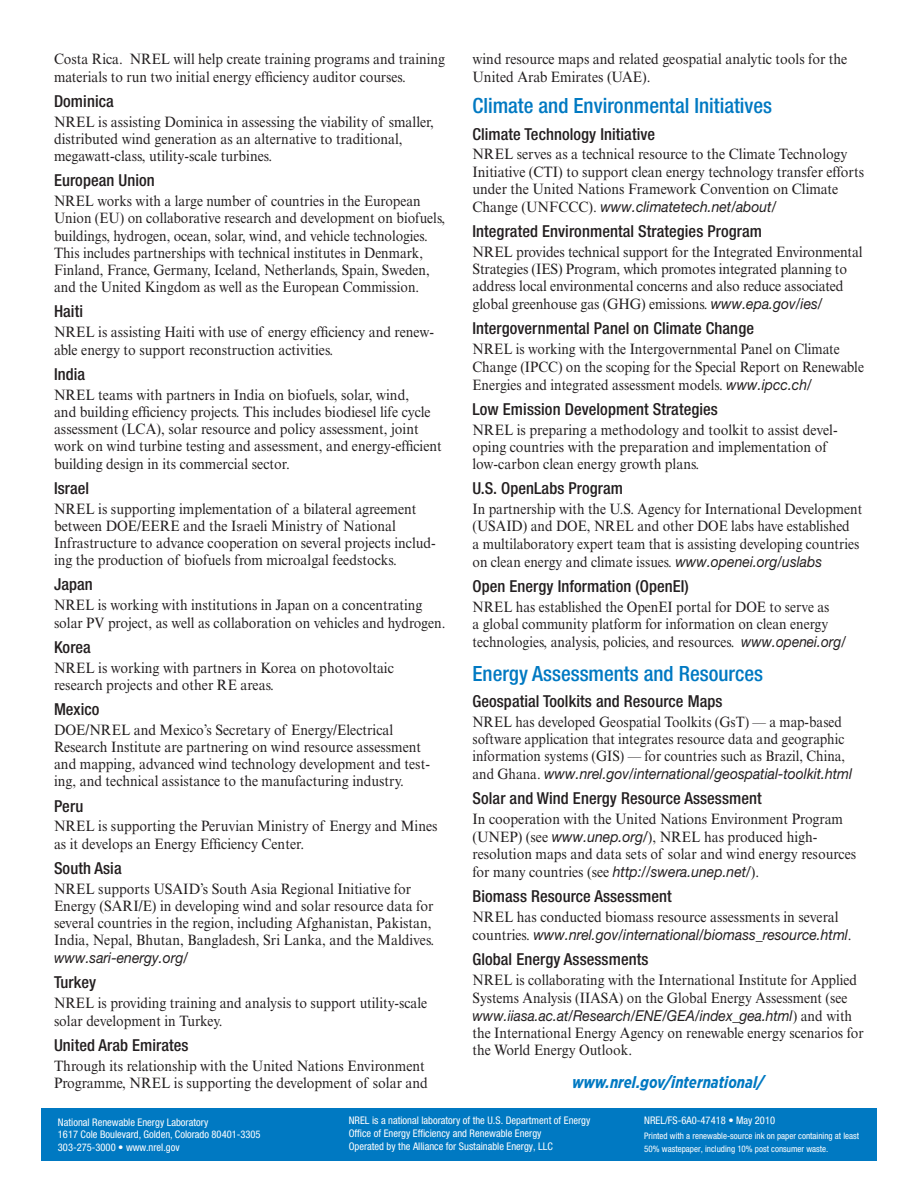
<style>
.page{position:relative;width:918px;height:1188px;background:#fff}
.page>*{position:absolute;margin:0;border:0;box-sizing:border-box;transform-origin:0 0}
.t1{font:500 condensed 21px "Helvetica Neue LT Std";color:#0079c2}
.t2{font:500 condensed 16.5px "Helvetica Neue LT Std";letter-spacing:.005em;color:#231f20}
.t3{font:italic 700 16.5px "Gotham Narrow";color:#0079c2;scale:.93 1}
.t4{font:15px/17.2px "Times New Roman MT Std";color:#231f20;scale:.93 1}
.t5{font:15px/17.2px "Times New Roman MT Std";color:#231f20;scale:.91 1}
.t6{font:15px/17.2px "Times New Roman MT Std";color:#231f20;scale:.92 1}
.t7{font:italic 15px "Helvetica Neue LT Std";color:#231f20;scale:.93 1}
.t8{font:15px/17.2px "Times New Roman MT Std";color:#231f20;scale:.9 1}
.t9{font:italic 15px "Helvetica Neue LT Std";color:#231f20;scale:.92 1}
.t10{font:condensed 10.5px/12.6px "Helvetica Neue LT Std";color:#fff}
.t11{font:condensed 9px/12.6px "Helvetica Neue LT Std";color:#fff}
.s1{font-family:"Times New Roman MT Std";font-style:normal}
.s2{font-family:"Helvetica Neue LT Std";font-style:italic}
</style>
<div class="page">
<div style="left:41px;top:1108px;width:836px;height:53px;background:#0079c2"></div>
<p class="t6" style="left:54px;top:51px;width:427px">Costa Rica. NREL will help create training programs and training materials to run two initial energy efficiency auditor courses.</p>
<p class="t2" style="left:54px;top:91px;width:61px">Dominica</p>
<p class="t4" style="left:54px;top:113px;width:410px">NREL is assisting Dominica in assessing the viability of smaller, distributed wind generation as an alternative to traditional, megawatt-class, utility-scale turbines.</p>
<p class="t2" style="left:54px;top:171px;width:102px">European Union</p>
<p class="t5" style="left:54px;top:192px;width:431px">NREL works with a large number of countries in the European Union (EU) on collaborative research and development on biofuels, buildings, hydrogen, ocean, solar, wind, and vehicle technologies.<br>This includes partnerships with technical institutes in Denmark, Finland, France, Germany, Iceland, Netherlands, Spain, Sweden, and the United Kingdom as well as the European Commission.</p>
<p class="t2" style="left:54px;top:302px;width:31px">Haiti</p>
<p class="t4" style="left:54px;top:324px;width:410px">NREL is assisting Haiti with use of energy efficiency and renew&shy;able energy to support reconstruction activities.</p>
<p class="t2" style="left:54px;top:364px;width:33px">India</p>
<p class="t4" style="left:54px;top:386px;width:419px">NREL teams with partners in India on biofuels, solar, wind,<br>and building efficiency projects. This includes biodiesel life cycle assessment (LCA), solar resource and policy assessment, joint work on wind turbine testing and assessment, and energy-efficient building design in its commercial sector.</p>
<p class="t2" style="left:54px;top:478px;width:37px">Israel</p>
<p class="t4" style="left:54px;top:500px;width:412px">NREL is supporting implementation of a bilateral agreement between DOE/EERE and the Israeli Ministry of National Infrastructure to advance cooperation on several projects includ&shy;ing the production of biofuels from microalgal feedstocks.</p>
<p class="t2" style="left:54px;top:575px;width:40px">Japan</p>
<p class="t6" style="left:54px;top:597px;width:427px">NREL is working with institutions in Japan on a concentrating solar PV project, as well as collaboration on vehicles and hydrogen.</p>
<p class="t2" style="left:54px;top:637px;width:38px">Korea</p>
<p class="t4" style="left:54px;top:659px;width:367px">NREL is working with partners in Korea on photovoltaic research projects and other RE areas.</p>
<p class="t2" style="left:54px;top:699px;width:47px">Mexico</p>
<p class="t4" style="left:54px;top:721px;width:406px">DOE/NREL and Mexico’s Secretary of Energy/Electrical Research Institute are partnering on wind resource assessment and mapping, advanced wind technology development and test&shy;ing, and technical assistance to the manufacturing industry.</p>
<p class="t2" style="left:54px;top:796px;width:31px">Peru</p>
<p class="t4" style="left:54px;top:818px;width:414px">NREL is supporting the Peruvian Ministry of Energy and Mines as it develops an Energy Efficiency Center.</p>
<p class="t2" style="left:54px;top:858px;width:69px">South Asia</p>
<p class="t4" style="left:54px;top:880px;width:410px">NREL supports USAID’s South Asia Regional Initiative for Energy (SARI/E) in developing wind and solar resource data for several countries in the region, including Afghanistan, Pakistan, India, Nepal, Bhutan, Bangladesh, Sri Lanka, and the Maldives.</p>
<p class="t7" style="left:54px;top:949px;width:146px">www.sari-energy.org/</p>
<p class="t2" style="left:54px;top:973px;width:44px">Turkey</p>
<p class="t6" style="left:54px;top:995px;width:407px">NREL is providing training and analysis to support utility-scale solar development in Turkey.</p>
<p class="t2" style="left:54px;top:1035px;width:136px">United Arab Emirates</p>
<p class="t4" style="left:54px;top:1057px;width:404px">Through its relationship with the United Nations Environment<br>Programme, NREL is supporting the development of solar and</p>
<p class="t4" style="left:472px;top:51px;width:405px">wind resource maps and related geospatial analytic tools for the<br>United Arab Emirates (UAE).</p>
<h1 class="t1" style="left:472px;top:93px;width:301px">Climate and Environmental Initiatives</h1>
<p class="t2" style="left:472px;top:124px;width:184px">Climate Technology Initiative</p>
<p class="t4" style="left:472px;top:146px;width:423px">NREL serves as a technical resource to the Climate Technology<br>Initiative (CTI) to support clean energy technology transfer efforts under the United Nations Framework Convention on Climate</p>
<p class="t7" style="left:472px;top:198px;width:328px"><span class="s1">Change (UNFCCC).</span> www.climatetech.net/about/</p>
<p class="t2" style="left:472px;top:221px;width:291px">Integrated Environmental Strategies Program</p>
<p class="t4" style="left:472px;top:243px;width:421px">NREL provides technical support for the Integrated Environmental Strategies (IES) Program, which promotes integrated planning to address local environmental concerns and also reduce associated global greenhouse gas (GHG) emissions. <span class="s2">www.epa.gov/ies/</span></p>
<p class="t2" style="left:472px;top:319px;width:283px">Intergovernmental Panel on Climate Change</p>
<p class="t5" style="left:472px;top:340px;width:432px;line-height:17.7px">NREL is working with the Intergovernmental Panel on Climate<br>Change (IPCC) on the scoping for the Special Report on Renewable<br>Energies and integrated assessment models. <span class="s2">www.ipcc.ch/</span></p>
<p class="t2" style="left:472px;top:399px;width:247px">Low Emission Development Strategies</p>
<p class="t4" style="left:472px;top:421px;width:394px">NREL is preparing a methodology and toolkit to assist devel&shy;oping countries with the preparation and implementation of low-carbon clean energy growth plans.</p>
<p class="t2" style="left:472px;top:478px;width:152px">U.S. OpenLabs Program</p>
<p class="t5" style="left:472px;top:500px;width:430px">In partnership with the U.S. Agency for International Development (USAID) and DOE, NREL and other DOE labs have established<br>a multilaboratory expert team that is assisting developing countries on clean energy and climate issues. <span class="s2">www.openei.org/uslabs</span></p>
<p class="t2" style="left:472px;top:576px;width:218px">Open Energy Information (OpenEI)</p>
<p class="t5" style="left:472px;top:598px;width:412px;line-height:17.7px">NREL has established the OpenEI portal for DOE to serve as<br>a global community platform for information on clean energy technologies, analysis, policies, and resources. <span class="s2">www.openei.org/</span></p>
<h1 class="t1" style="left:472px;top:661px;width:292px">Energy Assessments and Resources</h1>
<p class="t2" style="left:472px;top:691px;width:251px">Geospatial Toolkits and Resource Maps</p>
<p class="t8" style="left:472px;top:713px;width:416px">NREL has developed Geospatial Toolkits (GsT) — a map-based software application that integrates resource data and geographic information systems (GIS) — for countries such as Brazil, China,</p>
<p class="t7" style="left:472px;top:765px;width:410px"><span class="s1">and Ghana.</span> www.nrel.gov/international/geospatial-toolkit.html</p>
<p class="t2" style="left:472px;top:789px;width:291px">Solar and Wind Energy Resource Assessment</p>
<p class="t4" style="left:472px;top:810px;width:414px;line-height:17.7px">In cooperation with the United Nations Environment Program (UNEP) (see <span class="s2">www.unep.org/</span>), NREL has produced high&shy;resolution maps and data sets of solar and wind energy resources for many countries (see <span class="s2">http://swera.unep.net/</span>).</p>
<p class="t2" style="left:472px;top:887px;width:201px">Biomass Resource Assessment</p>
<p class="t4" style="left:472px;top:909px;width:395px">NREL has conducted biomass resource assessments in several</p>
<p class="t7" style="left:472px;top:926px;width:409px"><span class="s1">countries.</span> www.nrel.gov/international/biomass_resource.html<span class="s1">.</span></p>
<p class="t2" style="left:472px;top:950px;width:177px">Global Energy Assessments</p>
<p class="t5" style="left:472px;top:972px;width:424px">NREL is collaborating with the International Institute for Applied<br>Systems Analysis (IIASA) on the Global Energy Assessment (see</p>
<p class="t9" style="left:473px;top:1006px;width:414px">www.iiasa.ac.at/Research/ENE/GEA/index_gea.html<span class="s1">) and with</span></p>
<p class="t6" style="left:473px;top:1024px;width:427px">the International Energy Agency on renewable energy scenarios for the World Energy Outlook.</p>
<p class="t3" style="left:572px;top:1071px;width:208px">www.nrel.gov/international/</p>
<p class="t10" style="left:58px;top:1116px;width:204px">National Renewable Energy Laboratory<br>1617 Cole Boulevard, Golden, Colorado 80401-3305<br>303-275-3000 • www.nrel.gov</p>
<p class="t10" style="left:349px;top:1114px;width:243px">NREL is a national laboratory of the U.S. Department of Energy<br>Office of Energy Efficiency and Renewable Energy<br>Operated by the Alliance for Sustainable Energy, LLC</p>
<p class="t10" style="left:644px;top:1114px;width:132px">NREL/FS-6A0-47418 • May 2010</p>
<p class="t11" style="left:644px;top:1129px;width:217px">Printed with a renewable-source ink on paper containing at least<br>50% wastepaper, including 10% post consumer waste.</p>
</div>
